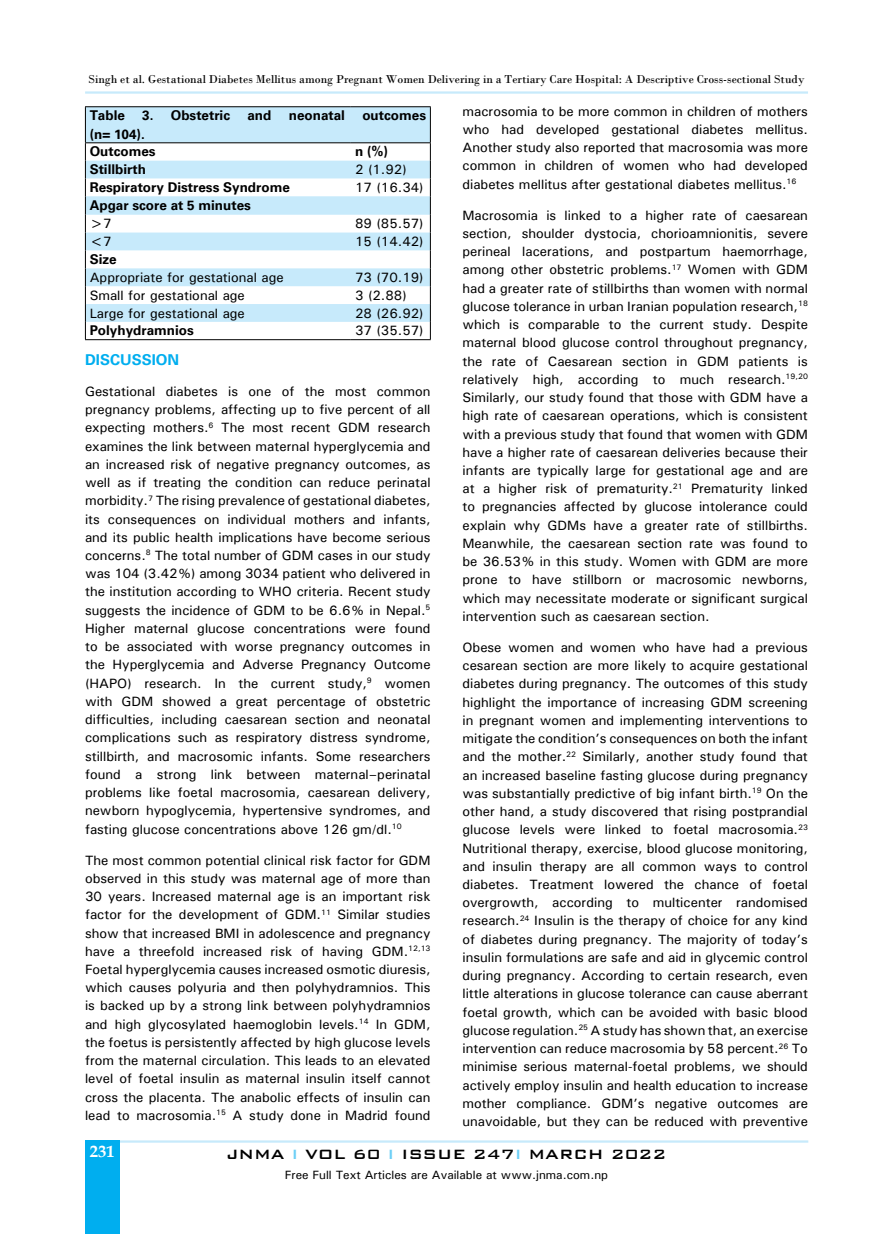
<style>
.page{position:relative;width:893px;height:1234px;background:#fff}
.page>*{position:absolute;margin:0;border:0;box-sizing:border-box;transform-origin:0 0}
.t1{font:500 18px "Bank Gothic BT";color:#000}
.t2{font:700 16.5px "Book Antiqua";color:#fff}
.Introduction{font:700 15px "Univers";color:#00aeef}
.Introduction-2{font:13.5px/18.1px "Univers";color:#000;text-align:justify}
.Introduction-3{font:700 13.5px "Univers";color:#000}
.Introduction-4{font:12px "Bodoni";color:#000}
.t3{font:12px "Univers";color:#000}
.s1{color:#6dcff6}
</style>
<div class="page">
<hr style="left:85px;top:91px;width:723px;height:3px;background:#c7eafb">
<hr style="left:85px;top:1140px;width:723px;height:2px;background:#c7eafb">
<div style="left:85px;top:1140px;width:35px;height:93px;background:#00aeef"></div>
<svg style="left:86px;top:107px;width:344px;height:215px;fill:#c7eafb"></svg>
<hr style="left:85px;top:106px;width:266px;height:1px;background:#000">
<hr style="left:85px;top:107px;width:1px;height:35px;background:#000">
<hr style="left:351px;top:106px;width:80px;height:1px;background:#000">
<hr style="left:430px;top:107px;width:1px;height:35px;background:#000">
<hr style="left:85px;top:142px;width:266px;height:1px;background:#000">
<hr style="left:351px;top:142px;width:80px;height:1px;background:#000">
<svg style="left:85px;top:143px;width:1px;height:196px"></svg>
<svg style="left:430px;top:143px;width:1px;height:196px"></svg>
<hr style="left:85px;top:339px;width:266px;height:1px;background:#000">
<hr style="left:351px;top:339px;width:80px;height:1px;background:#000">
<p class="Introduction-4" style="left:89px;top:72px;width:717px">Singh et al. Gestational Diabetes Mellitus among Pregnant Women Delivering in a Tertiary Care Hospital: A Descriptive Cross-sectional Study</p>
<p class="Introduction-2" style="left:462px;top:102px;width:347px">macrosomia to be more common in children of mothers who had developed gestational diabetes mellitus.<br>Another study also reported that macrosomia was more common in children of women who had developed diabetes mellitus after gestational diabetes mellitus.<sup>16</sup></p>
<p class="Introduction-2" style="left:462px;top:205px;width:347px">Macrosomia is linked to a higher rate of caesarean section, shoulder dystocia, chorioamnionitis, severe perineal lacerations, and postpartum haemorrhage, among other obstetric problems.<sup>17</sup> Women with GDM had a greater rate of stillbirths than women with normal glucose tolerance in urban Iranian population research,<sup>18 </sup>which is comparable to the current study. Despite maternal blood glucose control throughout pregnancy, the rate of Caesarean section in GDM patients is relatively high, according to much research.<sup>19,20<br></sup>Similarly, our study found that those with GDM have a high rate of caesarean operations, which is consistent with a previous study that found that women with GDM have a higher rate of caesarean deliveries because their infants are typically large for gestational age and are at a higher risk of prematurity.<sup>21</sup> Prematurity linked to pregnancies affected by glucose intolerance could explain why GDMs have a greater rate of stillbirths.<br>Meanwhile, the caesarean section rate was found to be 36.53% in this study. Women with GDM are more prone to have stillborn or macrosomic newborns, which may necessitate moderate or significant surgical intervention such as caesarean section.</p>
<p class="Introduction-2" style="left:462px;top:637px;width:347px">Obese women and women who have had a previous cesarean section are more likely to acquire gestational diabetes during pregnancy. The outcomes of this study highlight the importance of increasing GDM screening in pregnant women and implementing interventions to mitigate the condition’s consequences on both the infant and the mother.<sup>22</sup> Similarly, another study found that an increased baseline fasting glucose during pregnancy was substantially predictive of big infant birth.<sup>19</sup> On the other hand, a study discovered that rising postprandial glucose levels were linked to foetal macrosomia.<sup>23<br></sup>Nutritional therapy, exercise, blood glucose monitoring, and insulin therapy are all common ways to control diabetes. Treatment lowered the chance of foetal overgrowth, according to multicenter randomised research.<sup>24</sup> Insulin is the therapy of choice for any kind of diabetes during pregnancy. The majority of today’s insulin formulations are safe and aid in glycemic control during pregnancy. According to certain research, even little alterations in glucose tolerance can cause aberrant foetal growth, which can be avoided with basic blood glucose regulation.<sup>25</sup> A study has shown that, an exercise intervention can reduce macrosomia by 58 percent.<sup>26</sup> To minimise serious maternal-foetal problems, we should actively employ insulin and health education to increase mother compliance. GDM’s negative outcomes are unavoidable, but they can be reduced with preventive</p>
<p class="Introduction-3" style="left:90px;top:107px;width:37px">Table</p>
<p class="Introduction-3" style="left:142px;top:107px;width:89px">3. Obstetric</p>
<p class="Introduction-3" style="left:247px;top:107px;width:26px">and</p>
<p class="Introduction-3" style="left:289px;top:107px;width:58px">neonatal</p>
<p class="Introduction-3" style="left:362px;top:107px;width:65px">outcomes</p>
<p class="Introduction-3" style="left:90px;top:126px;width:57px">(n= 104).</p>
<p class="Introduction-3" style="left:90px;top:143px;width:68px">Outcomes</p>
<p class="Introduction-3" style="left:355px;top:143px;width:34px">n (%)</p>
<p class="Introduction-3" style="left:90px;top:161px;width:58px">Stillbirth</p>
<p class="Introduction-2" style="left:355px;top:160px;width:53px">2 (1.92)</p>
<p class="Introduction-3" style="left:90px;top:179px;width:202px">Respiratory Distress Syndrome</p>
<p class="Introduction-2" style="left:355px;top:178px;width:70px">17 (16.34)</p>
<p class="Introduction-3" style="left:90px;top:198px;width:163px">Apgar score at 5 minutes</p>
<p class="Introduction-2" style="left:90px;top:214px;width:23px">&gt;7</p>
<p class="Introduction-2" style="left:355px;top:214px;width:70px">89 (85.57)</p>
<p class="Introduction-2" style="left:90px;top:232px;width:23px">&lt;7</p>
<p class="Introduction-2" style="left:355px;top:232px;width:70px">15 (14.42)</p>
<p class="Introduction-3" style="left:90px;top:251px;width:29px">Size</p>
<p class="Introduction-2" style="left:90px;top:268px;width:196px">Appropriate for gestational age</p>
<p class="Introduction-2" style="left:355px;top:268px;width:70px">73 (70.19)</p>
<p class="Introduction-2" style="left:90px;top:286px;width:157px">Small for gestational age</p>
<p class="Introduction-2" style="left:355px;top:286px;width:53px">3 (2.88)</p>
<p class="Introduction-2" style="left:90px;top:303px;width:157px">Large for gestational age</p>
<p class="Introduction-2" style="left:355px;top:303px;width:70px">28 (26.92)</p>
<p class="Introduction-3" style="left:90px;top:322px;width:106px">Polyhydramnios</p>
<p class="Introduction-2" style="left:355px;top:321px;width:70px">37 (35.57)</p>
<p class="Introduction" style="left:85px;top:350px;width:96px">DISCUSSION</p>
<p class="Introduction-2" style="left:85px;top:382px;width:347px">Gestational diabetes is one of the most common pregnancy problems, affecting up to five percent of all expecting mothers.<sup>6</sup> The most recent GDM research examines the link between maternal hyperglycemia and an increased risk of negative pregnancy outcomes, as well as if treating the condition can reduce perinatal morbidity.<sup>7</sup> The rising prevalence of gestational diabetes, its consequences on individual mothers and infants, and its public health implications have become serious concerns.<sup>8</sup> The total number of GDM cases in our study was 104 (3.42%) among 3034 patient who delivered in the institution according to WHO criteria. Recent study suggests the incidence of GDM to be 6.6% in Nepal.<sup>5<br></sup>Higher maternal glucose concentrations were found to be associated with worse pregnancy outcomes in the Hyperglycemia and Adverse Pregnancy Outcome (HAPO) research. In the current study,<sup>9</sup> women with GDM showed a great percentage of obstetric difficulties, including caesarean section and neonatal complications such as respiratory distress syndrome, stillbirth, and macrosomic infants. Some researchers found a strong link between maternal–perinatal problems like foetal macrosomia, caesarean delivery, newborn hypoglycemia, hypertensive syndromes, and fasting glucose concentrations above 126 gm/dl.<sup>10</sup></p>
<p class="Introduction-2" style="left:85px;top:850px;width:347px">The most common potential clinical risk factor for GDM observed in this study was maternal age of more than 30 years. Increased maternal age is an important risk factor for the development of GDM.<sup>11</sup> Similar studies show that increased BMI in adolescence and pregnancy have a threefold increased risk of having GDM.<sup>12,13<br></sup>Foetal hyperglycemia causes increased osmotic diuresis, which causes polyuria and then polyhydramnios. This is backed up by a strong link between polyhydramnios and high glycosylated haemoglobin levels.<sup>14</sup> In GDM, the foetus is persistently affected by high glucose levels from the maternal circulation. This leads to an elevated level of foetal insulin as maternal insulin itself cannot cross the placenta. The anabolic effects of insulin can lead to macrosomia.<sup>15</sup> A study done in Madrid found</p>
<p class="t2" style="left:90px;top:1139px;width:26px">231</p>
<h1 class="t1" style="left:226px;top:1143px;width:442px">JNMA <span class="s1">I</span> VOL 60 <span class="s1">I</span> ISSUE 247<span class="s1">I</span> MARCH 2022</h1>
<p class="t3" style="left:285px;top:1166px;width:325px">Free Full Text Articles are Available at www.jnma.com.np</p>
</div>
